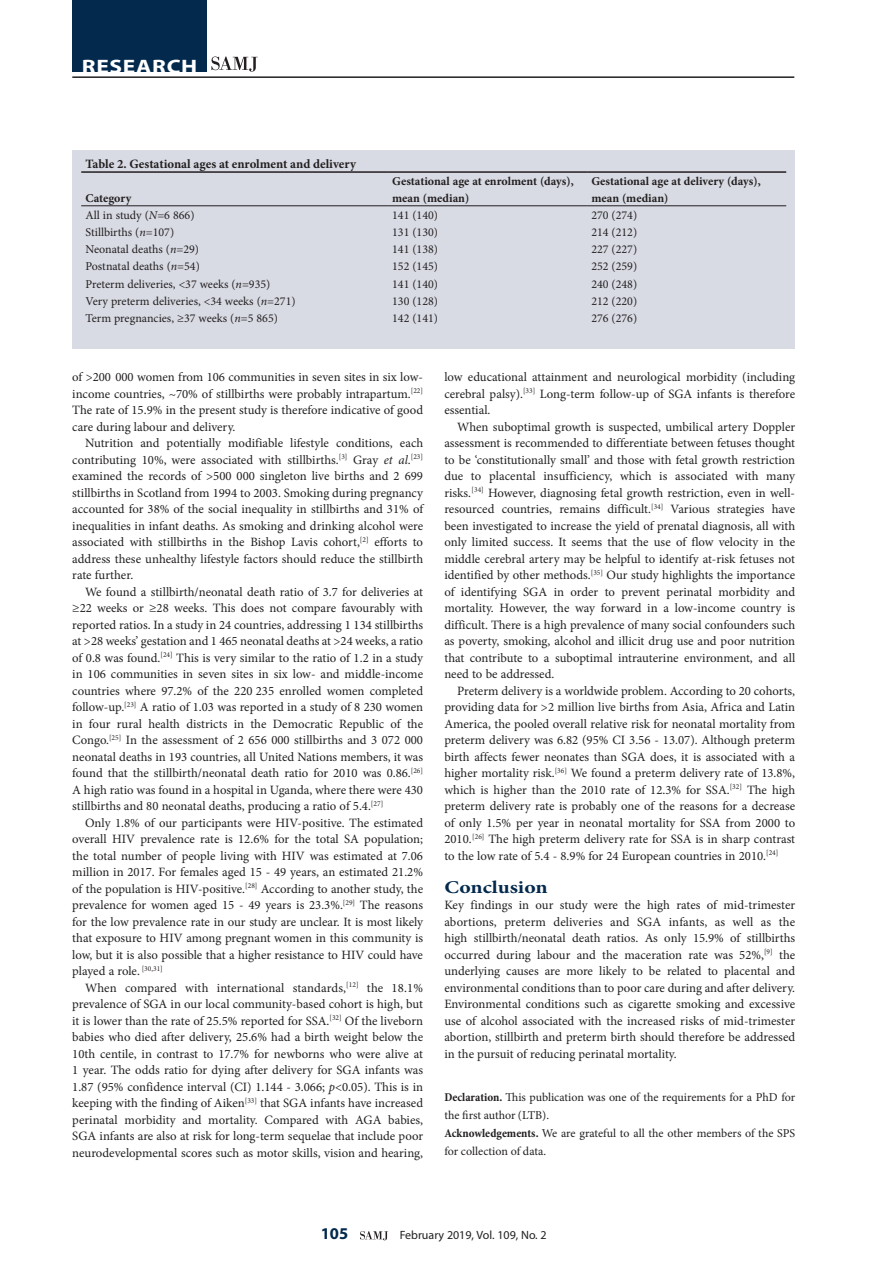
<style>
.page{position:relative;width:893px;height:1263px;background:#fff}
.page>*{position:absolute;margin:0;border:0;box-sizing:border-box;transform-origin:0 0}
.t1{font:700 19.5px "Myriad Pro";letter-spacing:.03em;color:#fff;scale:1.2 1}
.B_HEAD{font:700 18px "Minion Pro";color:#03294d;scale:1.2 1}
.t2{font:700 16.5px "Myriad Pro";color:#03294d}
.BODY_TEXT_INDENT{font:12.75px/16.5px "Minion Pro";color:#231f20;text-align:justify}
.BODY_TEXT_1ST_PARAGR{font:12.75px/16.5px "Minion Pro";color:#231f20;text-align:justify}
.TABLE_HEAD{font:700 12.75px "Minion Pro";color:#231f20}
.TABLE_COPY{font:12px "Minion Pro";color:#231f20}
.ACKNOWLEGEMENTS{font:12px/18px "Minion Pro";letter-spacing:-.005em;color:#231f20}
.TABLE_FIELD_NAME{font:700 12px/16.5px "Minion Pro";color:#231f20}
.t3{font:12px "Myriad Pro";color:#231f20}
.s1{font-style:italic}
.s2{font-weight:700;font-stretch:condensed}
</style>
<div class="page">
<svg style="left:360px;top:1231px;width:28px;height:9px"></svg>
<hr style="left:72px;top:76px;width:722px;height:2px;background:#231f20">
<div style="left:72px;top:0;width:135px;height:72px;background:#03294d"></div>
<svg style="left:211px;top:57px;width:47px;height:15px"></svg>
<div style="left:73px;top:150px;width:722px;height:198px;background:#d8dbe4"></div>
<hr style="left:81px;top:171px;width:307px;height:2px;background:#231f20">
<hr style="left:388px;top:171px;width:199px;height:2px;background:#231f20">
<hr style="left:587px;top:171px;width:199px;height:2px;background:#231f20">
<hr style="left:81px;top:205px;width:307px;height:1px;background:#231f20">
<hr style="left:388px;top:205px;width:199px;height:1px;background:#231f20">
<hr style="left:587px;top:205px;width:199px;height:1px;background:#231f20">
<h1 class="t1" style="left:82px;top:54px;width:98px">RESEARCH</h1>
<p class="TABLE_HEAD" style="left:85px;top:155px;width:272px">Table 2. Gestational ages at enrolment and delivery</p>
<p class="TABLE_FIELD_NAME" style="left:85px;top:189px;width:47px">Category</p>
<p class="TABLE_FIELD_NAME" style="left:392px;top:173px;width:183px">Gestational age at enrolment (days), mean (median)</p>
<p class="TABLE_FIELD_NAME" style="left:591px;top:173px;width:171px">Gestational age at delivery (days), mean (median)</p>
<p class="TABLE_COPY" style="left:85px;top:207px;width:111px">All in study (<span class="s1">N</span>=6 866)</p>
<p class="TABLE_COPY" style="left:392px;top:207px;width:47px">141 (140)</p>
<p class="TABLE_COPY" style="left:591px;top:207px;width:47px">270 (274)</p>
<p class="TABLE_COPY" style="left:85px;top:224px;width:90px">Stillbirths (<span class="s1">n</span>=107)</p>
<p class="TABLE_COPY" style="left:392px;top:224px;width:47px">131 (130)</p>
<p class="TABLE_COPY" style="left:591px;top:224px;width:47px">214 (212)</p>
<p class="TABLE_COPY" style="left:85px;top:241px;width:115px">Neonatal deaths (<span class="s1">n</span>=29)</p>
<p class="TABLE_COPY" style="left:392px;top:241px;width:47px">141 (138)</p>
<p class="TABLE_COPY" style="left:591px;top:241px;width:47px">227 (227)</p>
<p class="TABLE_COPY" style="left:85px;top:259px;width:116px">Postnatal deaths (<span class="s1">n</span>=54)</p>
<p class="TABLE_COPY" style="left:392px;top:259px;width:47px">152 (145)</p>
<p class="TABLE_COPY" style="left:591px;top:259px;width:47px">252 (259)</p>
<p class="TABLE_COPY" style="left:85px;top:276px;width:186px">Preterm deliveries, &lt;37 weeks (<span class="s1">n</span>=935)</p>
<p class="TABLE_COPY" style="left:392px;top:276px;width:47px">141 (140)</p>
<p class="TABLE_COPY" style="left:591px;top:276px;width:47px">240 (248)</p>
<p class="TABLE_COPY" style="left:85px;top:293px;width:212px">Very preterm deliveries, &lt;34 weeks (<span class="s1">n</span>=271)</p>
<p class="TABLE_COPY" style="left:392px;top:293px;width:47px">130 (128)</p>
<p class="TABLE_COPY" style="left:591px;top:293px;width:47px">212 (220)</p>
<p class="TABLE_COPY" style="left:85px;top:310px;width:194px">Term pregnancies, ≥37 weeks (<span class="s1">n</span>=5 865)</p>
<p class="TABLE_COPY" style="left:392px;top:310px;width:47px">142 (141)</p>
<p class="TABLE_COPY" style="left:591px;top:310px;width:47px">276 (276)</p>
<p class="BODY_TEXT_INDENT" style="left:72px;top:369px;width:352px">of &gt;200 000 women from 106 communities in seven sites in six low&shy;income countries, ~70% of stillbirths were probably intrapartum.<sup>[22] </sup>The rate of 15.9% in the present study is therefore indicative of good care during labour and delivery.</p>
<p class="BODY_TEXT_INDENT" style="left:72px;top:435px;width:352px;text-indent:13px">Nutrition and potentially modifiable lifestyle conditions, each contributing 10%, were associated with stillbirths.<sup>[3]</sup> Gray <span class="s1">et al</span>.<sup>[23] </sup>examined the records of &gt;500 000 singleton live births and 2 699 stillbirths in Scotland from 1994 to 2003. Smoking during pregnancy accounted for 38% of the social inequality in stillbirths and 31% of inequalities in infant deaths. As smoking and drinking alcohol were associated with stillbirths in the Bishop Lavis cohort,<sup>[2]</sup> efforts to address these unhealthy lifestyle factors should reduce the stillbirth rate further.</p>
<p class="BODY_TEXT_INDENT" style="left:72px;top:583px;width:352px;text-indent:13px">We found a stillbirth/neonatal death ratio of 3.7 for deliveries at ≥22 weeks or ≥28 weeks. This does not compare favourably with reported ratios. In a study in 24 countries, addressing 1 134 stillbirths at &gt;28 weeks’ gestation and 1 465 neonatal deaths at &gt;24 weeks, a ratio of 0.8 was found.<sup>[24]</sup> This is very similar to the ratio of 1.2 in a study in 106 communities in seven sites in six low- and middle-income countries where 97.2% of the 220 235 enrolled women completed follow-up.<sup>[23]</sup> A ratio of 1.03 was reported in a study of 8 230 women in four rural health districts in the Democratic Republic of the Congo.<sup>[25]</sup> In the assessment of 2 656 000 stillbirths and 3 072 000 neonatal deaths in 193 countries, all United Nations members, it was found that the stillbirth/neonatal death ratio for 2010 was 0.86.<sup>[26] </sup>A high ratio was found in a hospital in Uganda, where there were 430 stillbirths and 80 neonatal deaths, producing a ratio of 5.4.<sup>[27]</sup></p>
<p class="BODY_TEXT_INDENT" style="left:72px;top:814px;width:352px;text-indent:13px">Only 1.8% of our participants were HIV-positive. The estimated overall HIV prevalence rate is 12.6% for the total SA population; the total number of people living with HIV was estimated at 7.06 million in 2017. For females aged 15 - 49 years, an estimated 21.2% of the population is HIV-positive.<sup>[28]</sup> According to another study, the prevalence for women aged 15 - 49 years is 23.3%.<sup>[29]</sup> The reasons for the low prevalence rate in our study are unclear. It is most likely that exposure to HIV among pregnant women in this community is low, but it is also possible that a higher resistance to HIV could have played a role. <sup>[30,31]</sup></p>
<p class="BODY_TEXT_INDENT" style="left:72px;top:979px;width:352px;text-indent:13px">When compared with international standards,<sup>[12]</sup> the 18.1% prevalence of SGA in our local community-based cohort is high, but it is lower than the rate of 25.5% reported for SSA.<sup>[32]</sup> Of the liveborn babies who died after delivery, 25.6% had a birth weight below the 10th centile, in contrast to 17.7% for newborns who were alive at 1 year. The odds ratio for dying after delivery for SGA infants was 1.87 (95% confidence interval (CI) 1.144 - 3.066; <span class="s1">p</span>&lt;0.05). This is in keeping with the finding of Aiken<sup>[33]</sup> that SGA infants have increased perinatal morbidity and mortality. Compared with AGA babies, SGA infants are also at risk for long-term sequelae that include poor neurodevelopmental scores such as motor skills, vision and hearing,</p>
<p class="BODY_TEXT_INDENT" style="left:444px;top:369px;width:352px">low educational attainment and neurological morbidity (including cerebral palsy).<sup>[33]</sup> Long-term follow-up of SGA infants is therefore essential.</p>
<p class="BODY_TEXT_INDENT" style="left:444px;top:418px;width:352px;text-indent:13px">When suboptimal growth is suspected, umbilical artery Doppler assessment is recommended to differentiate between fetuses thought to be ‘constitutionally small’ and those with fetal growth restriction due to placental insufficiency, which is associated with many risks.<sup>[34]</sup> However, diagnosing fetal growth restriction, even in well&shy;resourced countries, remains difficult.<sup>[34]</sup> Various strategies have been investigated to increase the yield of prenatal diagnosis, all with only limited success. It seems that the use of flow velocity in the middle cerebral artery may be helpful to identify at-risk fetuses not identified by other methods.<sup>[35]</sup> Our study highlights the importance of identifying SGA in order to prevent perinatal morbidity and mortality. However, the way forward in a low-income country is difficult. There is a high prevalence of many social confounders such as poverty, smoking, alcohol and illicit drug use and poor nutrition that contribute to a suboptimal intrauterine environment, and all need to be addressed.</p>
<p class="BODY_TEXT_INDENT" style="left:444px;top:682px;width:352px;text-indent:13px">Preterm delivery is a worldwide problem. According to 20 cohorts, providing data for &gt;2 million live births from Asia, Africa and Latin America, the pooled overall relative risk for neonatal mortality from preterm delivery was 6.82 (95% CI 3.56 - 13.07). Although preterm birth affects fewer neonates than SGA does, it is associated with a higher mortality risk.<sup>[36]</sup> We found a preterm delivery rate of 13.8%, which is higher than the 2010 rate of 12.3% for SSA.<sup>[32]</sup> The high preterm delivery rate is probably one of the reasons for a decrease of only 1.5% per year in neonatal mortality for SSA from 2000 to 2010.<sup>[26]</sup> The high preterm delivery rate for SSA is in sharp contrast to the low rate of 5.4 - 8.9% for 24 European countries in 2010.<sup>[24]</sup></p>
<h2 class="B_HEAD" style="left:444px;top:874px;width:88px">Conclusion</h2>
<p class="BODY_TEXT_1ST_PARAGR" style="left:444px;top:897px;width:352px">Key findings in our study were the high rates of mid-trimester abortions, preterm deliveries and SGA infants, as well as the high stillbirth/neonatal death ratios. As only 15.9% of stillbirths occurred during labour and the maceration rate was 52%,<sup>[9]</sup> the underlying causes are more likely to be related to placental and environmental conditions than to poor care during and after delivery.<br>Environmental conditions such as cigarette smoking and excessive use of alcohol associated with the increased risks of mid-trimester abortion, stillbirth and preterm birth should therefore be addressed in the pursuit of reducing perinatal mortality.</p>
<p class="ACKNOWLEGEMENTS" style="left:444px;top:1088px;width:352px"><span class="s2">Declaration.</span> This publication was one of the requirements for a PhD for the first author (LTB).</p>
<p class="ACKNOWLEGEMENTS" style="left:444px;top:1124px;width:352px"><span class="s2">Acknowledgements.</span> We are grateful to all the other members of the SPS for collection of data.</p>
<p class="t2" style="left:321px;top:1223px;width:29px">105</p>
<p class="t3" style="left:400px;top:1228px;width:149px">February 2019, Vol. 109, No. 2</p>
</div>
